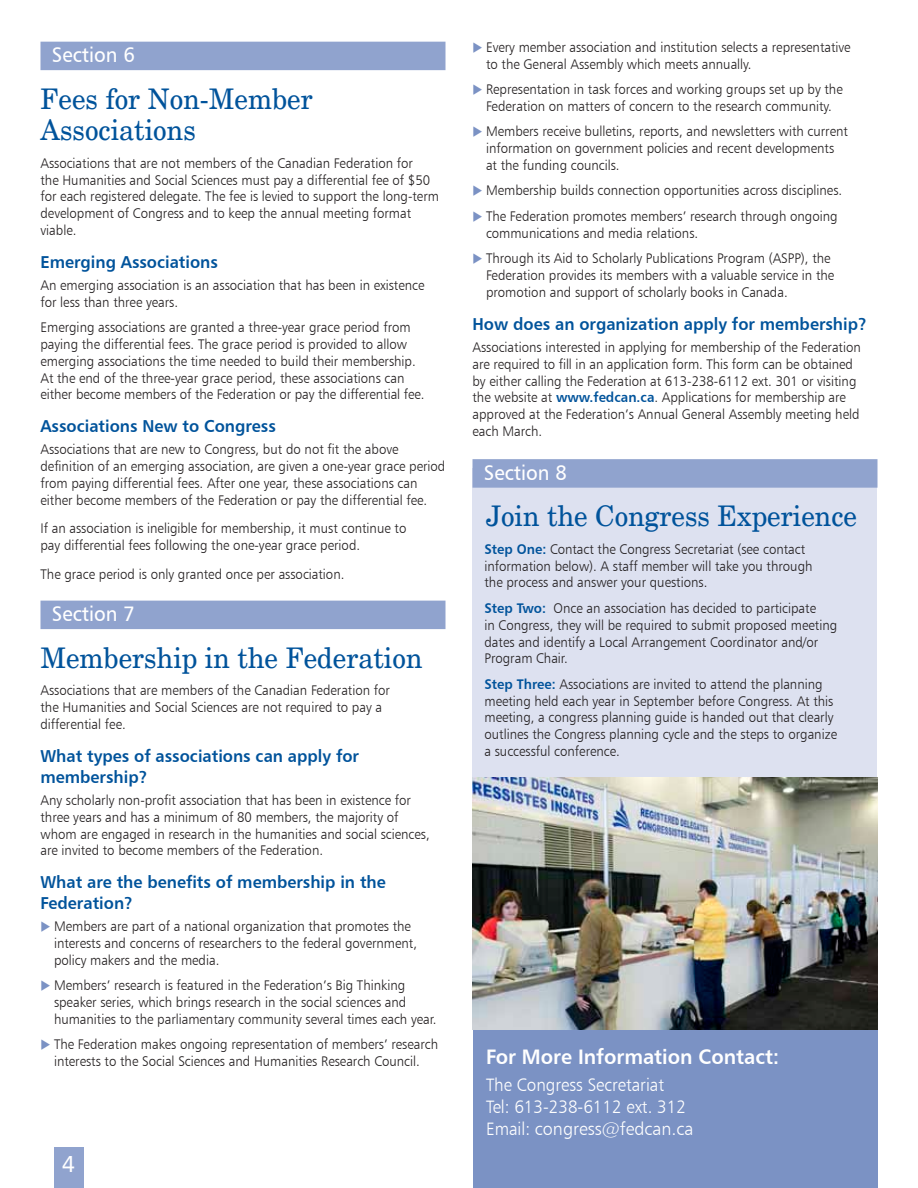
<style>
.page{position:relative;width:918px;height:1188px;background:#fff}
.page>*{position:absolute;margin:0;border:0;box-sizing:border-box;transform-origin:0 0}
.t1{font:28.5px/31.5px "New Century Schlbk";color:#00539b;scale:.95 1}
.t2{font:23.25px "Humanist 777 BT Roman B";color:#fff;scale:.95 1}
.t3{font:21px "Humanist 777 BT Bold B";color:#fff;scale:.95 1}
.t4{font:21px "Humanist 777 BT Roman B";color:#fff;scale:.95 1}
.t5{font:18px/21.6px "Humanist 777 BT Light B";color:#fff;scale:.95 1}
.t6{font:17.25px/20.7px "Humanist 777 BT Bold B";color:#00539b;scale:.95 1}
.t7{font:13.95px/16.8px "Humanist 777 BT Light B";color:#231f20;scale:.95 1}
.s1{color:#7b92c4}
.s2{font-family:"Humanist 777 BT Bold B";color:#00539b}
</style>
<div class="page">
<div style="left:472px;top:469px;width:406px;height:327px;background:#dde1f0"></div>
<div style="left:54px;top:1148px;width:29px;height:40px;background:#90a3ce"></div>
<div style="left:473px;top:1008px;width:405px;height:180px;background:#7b92c4"></div>
<div style="left:40px;top:42px;width:406px;height:28px;background:#90a3ce"></div>
<div style="left:472px;top:459px;width:406px;height:29px;background:#90a3ce"></div>
<div style="left:40px;top:601px;width:406px;height:28px;background:#90a3ce"></div>
<img style="left:472px;top:778px;width:406px;height:252px">
<h3 class="t4" style="left:52px;top:42px;width:89px">Section 6</h3>
<h1 class="t1" style="left:40px;top:83px;width:288px">Fees for Non-Member<br>Associations</h1>
<p class="t7" style="left:40px;top:154px;width:421px">Associations that are not members of the Canadian Federation for<br>the Humanities and Social Sciences must pay a differential fee of $50 for each registered delegate. The fee is levied to support the long-term development of Congress and to keep the annual meeting format viable.</p>
<p class="t6" style="left:40px;top:251px;width:188px">Emerging Associations</p>
<p class="t7" style="left:40px;top:277px;width:406px">An emerging association is an association that has been in existence for less than three years.</p>
<p class="t7" style="left:40px;top:319px;width:406px">Emerging associations are granted a three-year grace period from paying the differential fees. The grace period is provided to allow emerging associations the time needed to build their membership.<br>At the end of the three-year grace period, these associations can either become members of the Federation or pay the differential fee.</p>
<p class="t6" style="left:40px;top:415px;width:249px">Associations New to Congress</p>
<p class="t7" style="left:40px;top:441px;width:428px">Associations that are new to Congress, but do not fit the above definition of an emerging association, are given a one-year grace period from paying differential fees. After one year, these associations can either become members of the Federation or pay the differential fee.</p>
<p class="t7" style="left:40px;top:520px;width:387px">If an association is ineligible for membership, it must continue to pay differential fees following the one-year grace period.</p>
<p class="t7" style="left:40px;top:565px;width:321px">The grace period is only granted once per association.</p>
<h3 class="t4" style="left:52px;top:601px;width:89px">Section 7</h3>
<h1 class="t1" style="left:40px;top:642px;width:404px">Membership in the Federation</h1>
<p class="t7" style="left:40px;top:682px;width:369px">Associations that are members of the Canadian Federation for the Humanities and Social Sciences are not required to pay a differential fee.</p>
<p class="t6" style="left:40px;top:745px;width:337px">What types of associations can apply for membership?</p>
<p class="t7" style="left:40px;top:792px;width:411px">Any scholarly non-profit association that has been in existence for three years and has a minimum of 80 members, the majority of whom are engaged in research in the humanities and social sciences, are invited to become members of the Federation.</p>
<p class="t6" style="left:40px;top:872px;width:365px">What are the benefits of membership in the<br>Federation?</p>
<p class="t7" style="left:54px;top:918px;width:384px;text-indent:-14px"><span class="s1">◆</span> Members are part of a national organization that promotes the interests and concerns of researchers to the federal government, policy makers and the media.</p>
<p class="t7" style="left:54px;top:977px;width:404px;text-indent:-14px"><span class="s1">◆</span> Members’ research is featured in the Federation’s Big Thinking speaker series, which brings research in the social sciences and humanities to the parliamentary community several times each year.</p>
<p class="t7" style="left:40px;top:1036px;width:420px;text-align:center"><span class="s1">◆</span> The Federation makes ongoing representation of members’ research interests to the Social Sciences and Humanities Research Council.</p>
<h2 class="t2" style="left:62px;top:1149px;width:15px">4</h2>
<p class="t7" style="left:486px;top:38px;width:385px;text-indent:-14px"><span class="s1">◆</span> Every member association and institution selects a representative to the General Assembly which meets annually.</p>
<p class="t7" style="left:472px;top:81px;width:391px;text-align:center"><span class="s1">◆</span> Representation in task forces and working groups set up by the<br>Federation on matters of concern to the research community.</p>
<p class="t7" style="left:486px;top:123px;width:383px;text-indent:-14px"><span class="s1">◆</span> Members receive bulletins, reports, and newsletters with current information on government policies and recent developments at the funding councils.</p>
<p class="t7" style="left:472px;top:182px;width:391px"><span class="s1">◆</span> Membership builds connection opportunities across disciplines.</p>
<p class="t7" style="left:486px;top:207px;width:372px;text-indent:-14px"><span class="s1">◆</span> The Federation promotes members’ research through ongoing communications and media relations.</p>
<p class="t7" style="left:486px;top:250px;width:368px;text-indent:-14px"><span class="s1">◆</span> Through its Aid to Scholarly Publications Program (ASPP), the<br>Federation provides its members with a valuable service in the promotion and support of scholarly books in Canada.</p>
<p class="t6" style="left:472px;top:313px;width:417px">How does an organization apply for membership?</p>
<p class="t7" style="left:472px;top:339px;width:410px">Associations interested in applying for membership of the Federation are required to fill in an application form. This form can be obtained by either calling the Federation at 613-238-6112 ext. 301 or visiting the website at <span class="s2">www.fedcan.ca</span>. Applications for membership are approved at the Federation’s Annual General Assembly meeting held each March.</p>
<h3 class="t4" style="left:484px;top:460px;width:89px">Section 8</h3>
<h1 class="t1" style="left:486px;top:501px;width:392px">Join the Congress Experience</h1>
<p class="t7" style="left:484px;top:540px;width:347px"><span class="s2">Step One:</span> Contact the Congress Secretariat (see contact information below). A staff member will take you through the process and answer your questions.</p>
<p class="t7" style="left:484px;top:599px;width:373px"><span class="s2">Step Two:</span> Once an association has decided to participate<br>in Congress, they will be required to submit proposed meeting dates and identify a Local Arrangement Coordinator and/or Program Chair.</p>
<p class="t7" style="left:484px;top:675px;width:373px"><span class="s2">Step Three:</span> Associations are invited to attend the planning meeting held each year in September before Congress. At this meeting, a congress planning guide is handed out that clearly outlines the Congress planning cycle and the steps to organize a successful conference.</p>
<h3 class="t3" style="left:486px;top:1044px;width:310px">For More Information Contact:</h3>
<p class="t5" style="left:486px;top:1074px;width:220px">The Congress Secretariat<br>Tel: 613-238-6112 ext. 312<br>Email: congress@fedcan.ca</p>
</div>
